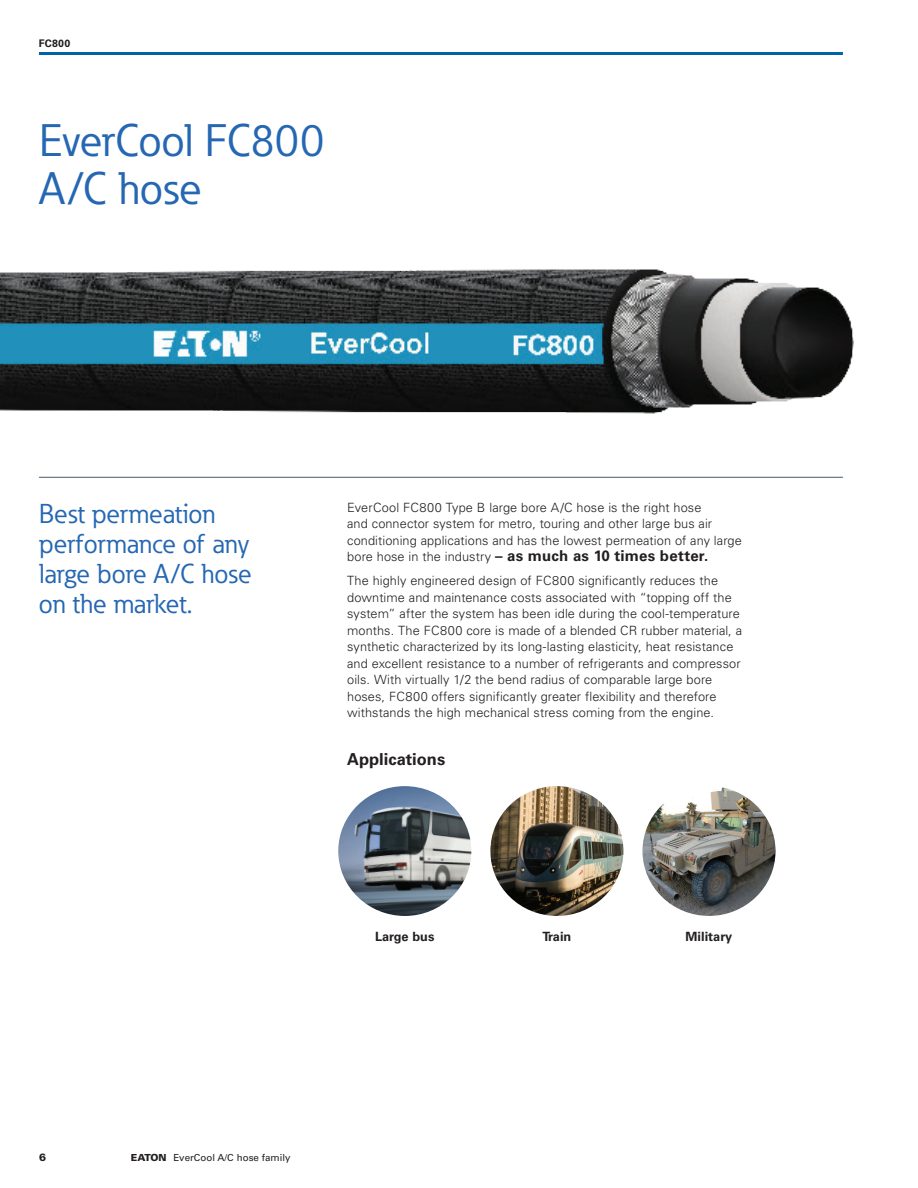
<style>
.page{position:relative;width:918px;height:1188px;background:#fff}
.page>*{position:absolute;margin:0;border:0;box-sizing:border-box;transform-origin:0 0}
.t1{font:45px/48px "Eaton";letter-spacing:-.01em;color:#2567b3}
.t2{font:27px/30px "Eaton";letter-spacing:-.005em;color:#2567b3}
.t3{font:700 16.5px "Univers LT Std";color:#231f20}
.t4{font:700 15px "Univers LT Std";letter-spacing:.015em;color:#231f20}
.t5{font:300 12.75px/16.5px "Univers LT Std";letter-spacing:.005em;color:#231f20}
.t6{font:700 12.75px "Univers LT Std";color:#231f20}
.t7{font:700 10.5px "Univers LT Std";letter-spacing:.02em;color:#211d1e}
.t8{font:900 10.5px "Univers LT Std";color:#231f20}
.t9{font:9.75px "Univers LT Std";color:#231f20}
.s1{font-weight:300;font-size:12.75px}
.s2{font-weight:900}
</style>
<div class="page">
<img style="left:0;top:269px;width:854px;height:208px">
<hr style="left:39px;top:52px;width:804px;height:3px;background:#0163a7">
<hr style="left:39px;top:477px;width:804px;height:1px;background:#475a65">
<img style="left:490px;top:786px;width:133px;height:130px">
<img style="left:642px;top:787px;width:134px;height:129px">
<img style="left:338px;top:786px;width:133px;height:130px">
<p class="t7" style="left:39px;top:37px;width:33px">FC800</p>
<h1 class="t1" style="left:39px;top:117px;width:287px">EverCool FC800<br>A/C hose</h1>
<h2 class="t2" style="left:39px;top:500px;width:214px">Best permeation performance of any large bore A/C hose on the market.</h2>
<p class="t5" style="left:347px;top:499px;width:396px">EverCool FC800 Type B large bore A/C hose is the right hose<br>and connector system for metro, touring and other large bus air conditioning applications and has the lowest permeation of any large</p>
<p class="t4" style="left:347px;top:547px;width:363px"><span class="s1">bore hose in the industry</span> – as much as 10 times better.</p>
<p class="t5" style="left:347px;top:573px;width:396px">The highly engineered design of FC800 significantly reduces the downtime and maintenance costs associated with “topping off the system” after the system has been idle during the cool-temperature months. The FC800 core is made of a blended CR rubber material, a synthetic characterized by its long-lasting elasticity, heat resistance and excellent resistance to a number of refrigerants and compressor oils. With virtually 1/2 the bend radius of comparable large bore hoses, FC800 offers significantly greater flexibility and therefore withstands the high mechanical stress coming from the engine.</p>
<p class="t3" style="left:347px;top:750px;width:100px">Applications</p>
<p class="t6" style="left:375px;top:929px;width:61px">Large bus</p>
<p class="t6" style="left:542px;top:929px;width:31px">Train</p>
<p class="t6" style="left:686px;top:929px;width:48px">Military</p>
<p class="t8" style="left:39px;top:1151px;width:9px">6</p>
<p class="t9" style="left:131px;top:1152px;width:161px"><span class="s2">EATON</span> EverCool A/C hose family</p>
</div>
